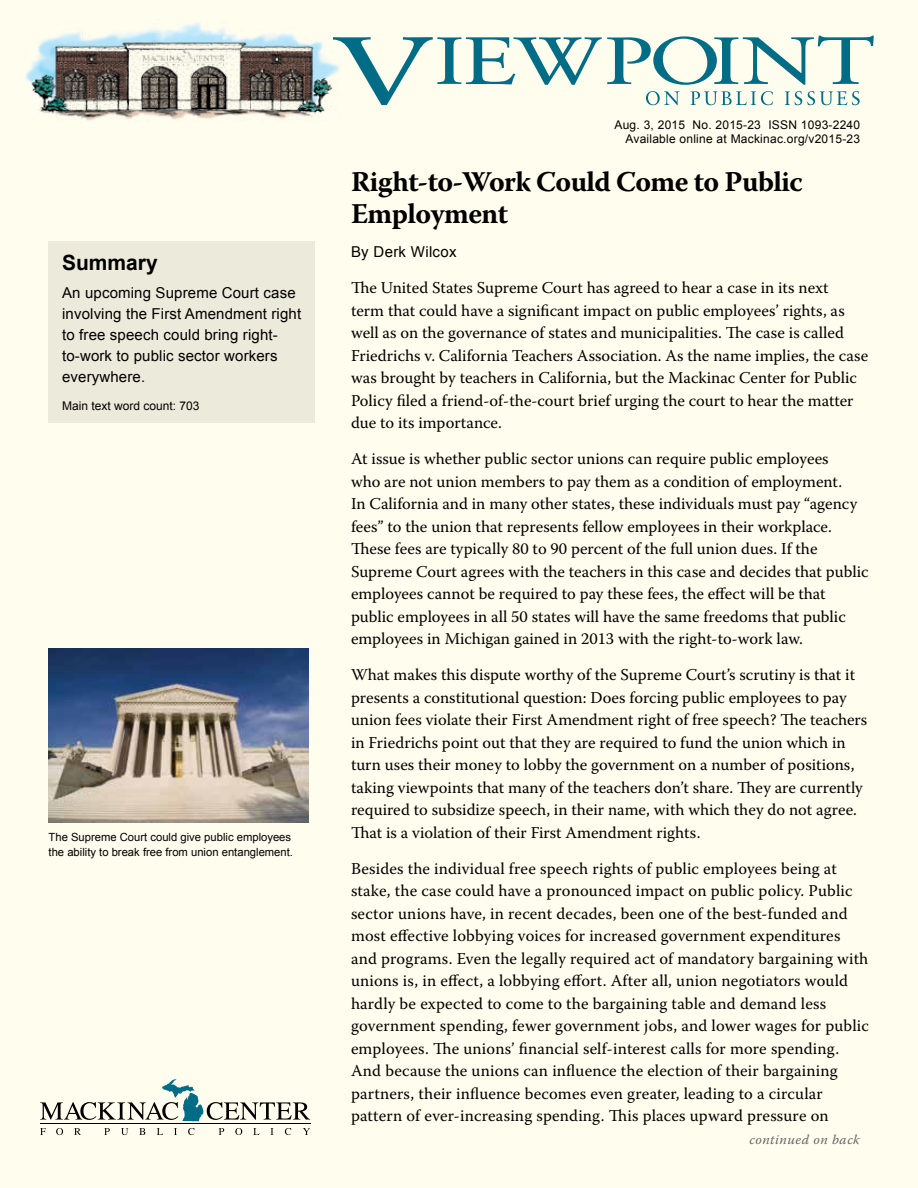
<style>
.page{position:relative;width:918px;height:1188px;background:#fffdee}
.page>*{position:absolute;margin:0;border:0;box-sizing:border-box;transform-origin:0 0}
.t1{font:700 28.5px/31.5px "Warnock Pro";letter-spacing:-.02em;color:#000}
.t2{font:700 21px "Arial";color:#000}
.t3{font:16.5px/22.5px "Warnock Pro";color:#000}
.t4{font:15px/21px "Arial";letter-spacing:.01em;color:#000}
.t5{font:italic 13.5px "Warnock Pro";letter-spacing:.04em;color:#636466}
.t6{font:12px/14.4px "Arial";letter-spacing:.02em;color:#000;text-align:right}
.t7{font:12px "Arial";color:#000}
.t8{font:11.25px/15px "Arial";color:#000}
</style>
<div class="page">
<img style="left:25px;top:22px;width:308px;height:99px">
<svg style="left:333px;top:36px;width:541px;height:69px"></svg>
<svg style="left:40px;top:1128px;width:6px;height:7px"></svg>
<svg style="left:56px;top:1128px;width:7px;height:7px"></svg>
<svg style="left:74px;top:1128px;width:7px;height:7px"></svg>
<svg style="left:104px;top:1128px;width:6px;height:7px"></svg>
<svg style="left:121px;top:1128px;width:7px;height:7px"></svg>
<svg style="left:139px;top:1128px;width:6px;height:7px"></svg>
<svg style="left:157px;top:1128px;width:6px;height:7px"></svg>
<svg style="left:174px;top:1128px;width:3px;height:7px"></svg>
<svg style="left:188px;top:1128px;width:7px;height:7px"></svg>
<svg style="left:219px;top:1128px;width:5px;height:7px"></svg>
<svg style="left:235px;top:1128px;width:7px;height:7px"></svg>
<svg style="left:253px;top:1128px;width:7px;height:7px"></svg>
<svg style="left:270px;top:1128px;width:4px;height:7px"></svg>
<svg style="left:285px;top:1128px;width:6px;height:7px"></svg>
<svg style="left:303px;top:1128px;width:7px;height:7px"></svg>
<hr style="left:40px;top:1124px;width:270px;height:1px;background:#000">
<svg style="left:40px;top:1079px;width:270px;height:42px"></svg>
<div style="left:49px;top:241px;width:266px;height:182px;background:#ebeadb"></div>
<img style="left:49px;top:649px;width:259px;height:173px">
<p class="t2" style="left:62px;top:249px;width:97px">Summary</p>
<p class="t4" style="left:62px;top:282px;width:241px">An upcoming Supreme Court case involving the First Amendment right to free speech could bring right&shy;to-work to public sector workers everywhere.</p>
<p class="t7" style="left:62px;top:398px;width:139px">Main text word count: 703</p>
<p class="t8" style="left:49px;top:829px;width:246px">The Supreme Court could give public employees the ability to break free from union entanglement.</p>
<p class="t6" style="left:614px;top:117px;width:247px">Aug. 3, 2015 No. 2015-23 ISSN 1093-2240<br>Available online at Mackinac.org/v2015-23</p>
<h1 class="t1" style="left:351px;top:166px;width:453px">Right-to-Work Could Come to Public<br>Employment</h1>
<p class="t4" style="left:351px;top:241px;width:107px">By Derk Wilcox</p>
<p class="t3" style="left:351px;top:276px;width:519px">The United States Supreme Court has agreed to hear a case in its next<br>term that could have a significant impact on public employees’ rights, as well as on the governance of states and municipalities. The case is called Friedrichs v. California Teachers Association. As the name implies, the case was brought by teachers in California, but the Mackinac Center for Public Policy filed a friend-of-the-court brief urging the court to hear the matter due to its importance.</p>
<p class="t3" style="left:351px;top:447px;width:519px">At issue is whether public sector unions can require public employees<br>who are not union members to pay them as a condition of employment.<br>In California and in many other states, these individuals must pay “agency fees” to the union that represents fellow employees in their workplace.<br>These fees are typically 80 to 90 percent of the full union dues. If the Supreme Court agrees with the teachers in this case and decides that public employees cannot be required to pay these fees, the effect will be that public employees in all 50 states will have the same freedoms that public employees in Michigan gained in 2013 with the right-to-work law.</p>
<p class="t3" style="left:351px;top:663px;width:518px">What makes this dispute worthy of the Supreme Court’s scrutiny is that it presents a constitutional question: Does forcing public employees to pay union fees violate their First Amendment right of free speech? The teachers in Friedrichs point out that they are required to fund the union which in turn uses their money to lobby the government on a number of positions, taking viewpoints that many of the teachers don’t share. They are currently required to subsidize speech, in their name, with which they do not agree.<br>That is a violation of their First Amendment rights.</p>
<p class="t3" style="left:351px;top:857px;width:519px">Besides the individual free speech rights of public employees being at stake, the case could have a pronounced impact on public policy. Public sector unions have, in recent decades, been one of the best-funded and most effective lobbying voices for increased government expenditures and programs. Even the legally required act of mandatory bargaining with unions is, in effect, a lobbying effort. After all, union negotiators would hardly be expected to come to the bargaining table and demand less government spending, fewer government jobs, and lower wages for public employees. The unions’ financial self-interest calls for more spending.<br>And because the unions can influence the election of their bargaining partners, their influence becomes even greater, leading to a circular pattern of ever-increasing spending. This places upward pressure on</p>
<p class="t5" style="left:749px;top:1131px;width:112px">continued on back</p>
</div>
